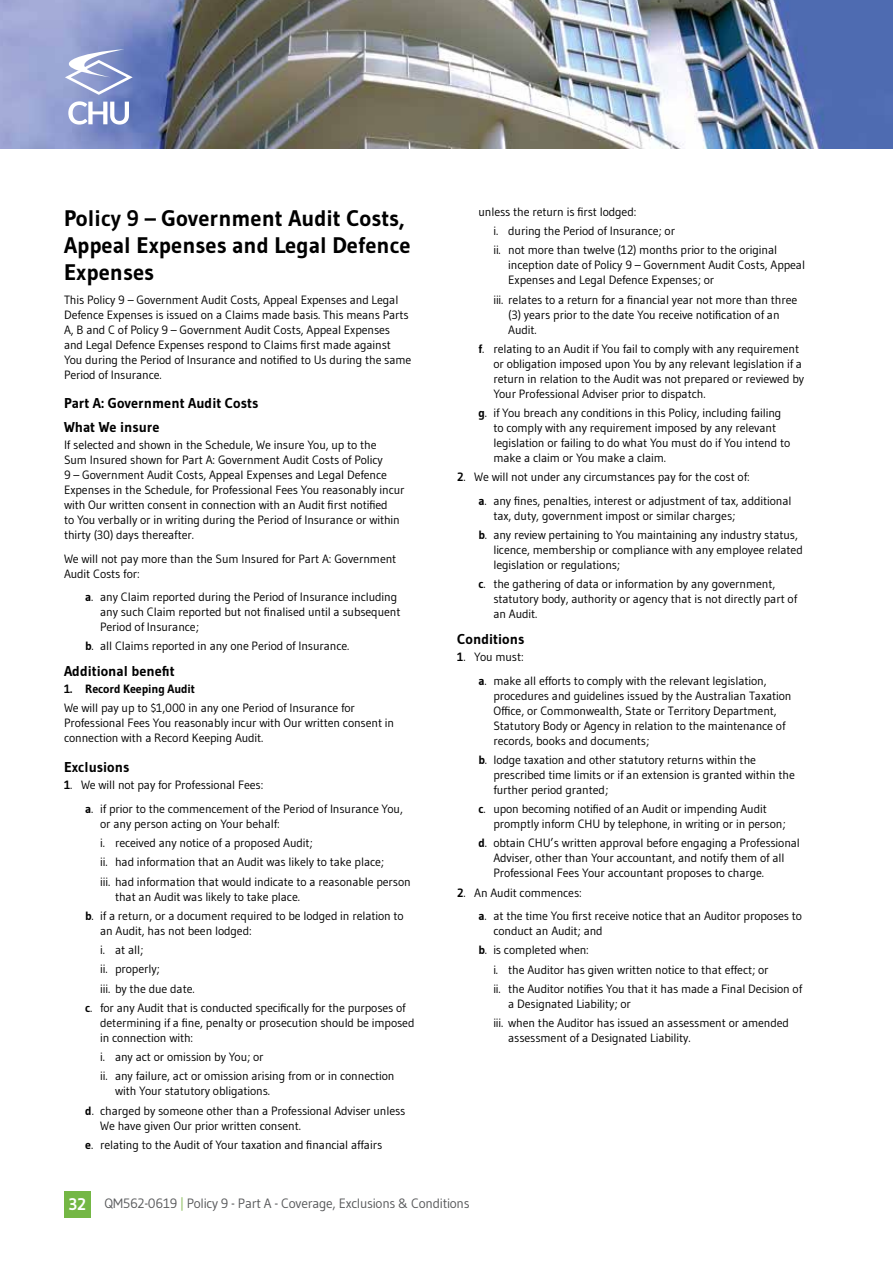
<style>
.page{position:relative;width:893px;height:1263px;background:#fff}
.page>*{position:absolute;margin:0;border:0;box-sizing:border-box;transform-origin:0 0}
.t1{font:700 22.5px/27px "Gudea";color:#000}
.t2{font:700 14.25px/23.5px "Gudea";color:#000}
.t3{font:13.5px "Gudea";letter-spacing:-.02em;color:#58595b}
.t4{font:12px/15px "Gudea";letter-spacing:-.01em;color:#000}
.t5{font:700 12px "Gudea";letter-spacing:-.01em;color:#000}
.s1{font-weight:700}
.s2{font-weight:700;font-size:16.8px;color:#fff}
.s3{color:#90c164}
</style>
<div class="page">
<img style="left:0;top:0;width:893px;height:149px">
<div style="left:64px;top:1191px;width:27px;height:26px;background:#74b745"></div>
<svg style="left:65px;top:49px;width:68px;height:46px"></svg>
<svg style="left:68px;top:101px;width:61px;height:24px"></svg>
<h1 class="t1" style="left:64px;top:204px;width:348px">Policy 9 – Government Audit Costs,<br>Appeal Expenses and Legal Defence<br>Expenses</h1>
<p class="t4" style="left:64px;top:292px;width:349px">This Policy 9 – Government Audit Costs, Appeal Expenses and Legal Defence Expenses is issued on a Claims made basis. This means Parts A, B and C of Policy 9 – Government Audit Costs, Appeal Expenses and Legal Defence Expenses respond to Claims first made against You during the Period of Insurance and notified to Us during the same Period of Insurance.</p>
<p class="t2" style="left:64px;top:392px;width:196px">Part A: Government Audit Costs<br>What We insure</p>
<p class="t4" style="left:64px;top:437px;width:342px">If selected and shown in the Schedule, We insure You, up to the<br>Sum Insured shown for Part A: Government Audit Costs of Policy<br>9 – Government Audit Costs, Appeal Expenses and Legal Defence Expenses in the Schedule, for Professional Fees You reasonably incur with Our written consent in connection with an Audit first notified<br>to You verbally or in writing during the Period of Insurance or within thirty (30) days thereafter.</p>
<p class="t4" style="left:64px;top:551px;width:334px">We will not pay more than the Sum Insured for Part A: Government<br>Audit Costs for:</p>
<p class="t4" style="left:100px;top:589px;width:302px;text-indent:-15px"><span class="s1">a</span>. any Claim reported during the Period of Insurance including any such Claim reported but not finalised until a subsequent<br>Period of Insurance;</p>
<p class="t4" style="left:85px;top:638px;width:266px"><span class="s1">b</span>. all Claims reported in any one Period of Insurance.</p>
<p class="t2" style="left:64px;top:659px;width:112px">Additional benefit</p>
<p class="t5" style="left:64px;top:681px;width:133px">1. Record Keeping Audit</p>
<p class="t4" style="left:64px;top:700px;width:332px">We will pay up to $1,000 in any one Period of Insurance for<br>Professional Fees You reasonably incur with Our written consent in connection with a Record Keeping Audit.</p>
<p class="t2" style="left:64px;top:755px;width:67px">Exclusions</p>
<p class="t4" style="left:85px;top:773px;width:319px;line-height:23.5px;text-indent:-21px"><span class="s1">1</span>. We will not pay for Professional Fees:<br><span class="s1">a</span>. if prior to the commencement of the Period of Insurance You,</p>
<p class="t4" style="left:100px;top:814px;width:312px;line-height:19.2px">or any person acting on Your behalf:<br>i. received any notice of a proposed Audit;<br>ii. had information that an Audit was likely to take place;<br>iii. had information that would indicate to a reasonable person</p>
<p class="t4" style="left:85px;top:886px;width:320px;line-height:19.2px;text-indent:30px">that an Audit was likely to take place.<br><span class="s1">b</span>. if a return, or a document required to be lodged in relation to</p>
<p class="t4" style="left:100px;top:923px;width:153px">an Audit, has not been lodged:</p>
<p class="t4" style="left:100px;top:942px;width:45px">i. at all;</p>
<p class="t4" style="left:100px;top:961px;width:61px">ii. properly;</p>
<p class="t4" style="left:100px;top:981px;width:96px">iii. by the due date.</p>
<p class="t4" style="left:85px;top:1000px;width:322px"><span class="s1">c</span>. for any Audit that is conducted specifically for the purposes of</p>
<p class="t4" style="left:100px;top:1015px;width:316px">determining if a fine, penalty or prosecution should be imposed in connection with:</p>
<p class="t4" style="left:100px;top:1047px;width:296px;line-height:19.2px">i. any act or omission by You; or<br>ii. any failure, act or omission arising from or in connection</p>
<p class="t4" style="left:85px;top:1081px;width:322px;line-height:19.2px;text-indent:30px">with Your statutory obligations.<br><span class="s1">d</span>. charged by someone other than a Professional Adviser unless</p>
<p class="t4" style="left:85px;top:1115px;width:298px;line-height:19.2px;text-indent:15px">We have given Our prior written consent.<br><span class="s1">e</span>. relating to the Audit of Your taxation and financial affairs</p>
<p class="t4" style="left:493px;top:202px;width:285px;line-height:19.2px;text-indent:-15px">unless the return is first lodged:<br>i. during the Period of Insurance; or<br>ii. not more than twelve (12) months prior to the original</p>
<p class="t4" style="left:508px;top:257px;width:298px">inception date of Policy 9 – Government Audit Costs, Appeal<br>Expenses and Legal Defence Expenses; or</p>
<p class="t4" style="left:508px;top:292px;width:291px;text-indent:-15px">iii. relates to a return for a financial year not more than three (3) years prior to the date You receive notification of an<br>Audit.</p>
<p class="t4" style="left:493px;top:341px;width:312px;text-indent:-15px"><span class="s1">f</span>. relating to an Audit if You fail to comply with any requirement or obligation imposed upon You by any relevant legislation if a return in relation to the Audit was not prepared or reviewed by Your Professional Adviser prior to dispatch.</p>
<p class="t4" style="left:493px;top:405px;width:298px;text-indent:-15px"><span class="s1">g</span>. if You breach any conditions in this Policy, including failing to comply with any requirement imposed by any relevant legislation or failing to do what You must do if You intend to make a claim or You make a claim.</p>
<p class="t4" style="left:478px;top:465px;width:314px;line-height:23.5px;text-indent:-21px"><span class="s1">2</span>. We will not under any circumstances pay for the cost of:<br><span class="s1">a</span>. any fines, penalties, interest or adjustment of tax, additional</p>
<p class="t4" style="left:478px;top:506px;width:321px;line-height:19.2px;text-indent:15px">tax, duty, government impost or similar charges;<br><span class="s1">b</span>. any review pertaining to You maintaining any industry status,</p>
<p class="t4" style="left:493px;top:542px;width:311px">licence, membership or compliance with any employee related legislation or regulations;</p>
<p class="t4" style="left:493px;top:576px;width:305px;text-indent:-15px"><span class="s1">c</span>. the gathering of data or information by any government, statutory body, authority or agency that is not directly part of an Audit.</p>
<p class="t2" style="left:457px;top:627px;width:69px">Conditions</p>
<p class="t4" style="left:478px;top:645px;width:290px;line-height:23.5px;text-indent:-21px"><span class="s1">1</span>. You must:<br><span class="s1">a</span>. make all efforts to comply with the relevant legislation,</p>
<p class="t4" style="left:493px;top:688px;width:300px">procedures and guidelines issued by the Australian Taxation Office, or Commonwealth, State or Territory Department, Statutory Body or Agency in relation to the maintenance of records, books and documents;</p>
<p class="t4" style="left:493px;top:752px;width:303px;text-indent:-15px"><span class="s1">b</span>. lodge taxation and other statutory returns within the prescribed time limits or if an extension is granted within the further period granted;</p>
<p class="t4" style="left:493px;top:801px;width:294px;text-indent:-15px"><span class="s1">c</span>. upon becoming notified of an Audit or impending Audit promptly inform CHU by telephone, in writing or in person;</p>
<p class="t4" style="left:493px;top:835px;width:308px;text-indent:-15px"><span class="s1">d</span>. obtain CHU’s written approval before engaging a Professional<br>Adviser, other than Your accountant, and notify them of all<br>Professional Fees Your accountant proposes to charge.</p>
<p class="t4" style="left:478px;top:880px;width:325px;line-height:23.5px;text-indent:-21px"><span class="s1">2</span>. An Audit commences:<br><span class="s1">a</span>. at the time You first receive notice that an Auditor proposes to</p>
<p class="t4" style="left:478px;top:921px;width:126px;line-height:19.2px;text-indent:15px">conduct an Audit; and <span class="s1">b</span>. is completed when:</p>
<p class="t4" style="left:493px;top:960px;width:310px;line-height:19.2px">i. the Auditor has given written notice to that effect; or<br>ii. the Auditor notifies You that it has made a Final Decision of</p>
<p class="t4" style="left:493px;top:994px;width:297px;line-height:19.2px;text-indent:15px">a Designated Liability; or<br>iii. when the Auditor has issued an assessment or amended</p>
<p class="t4" style="left:508px;top:1030px;width:184px">assessment of a Designated Liability.</p>
<p class="t3" style="left:68px;top:1194px;width:403px"><span class="s2">32</span> QM562-0619 <span class="s3">|</span> Policy 9 - Part A - Coverage, Exclusions &amp; Conditions</p>
</div>
